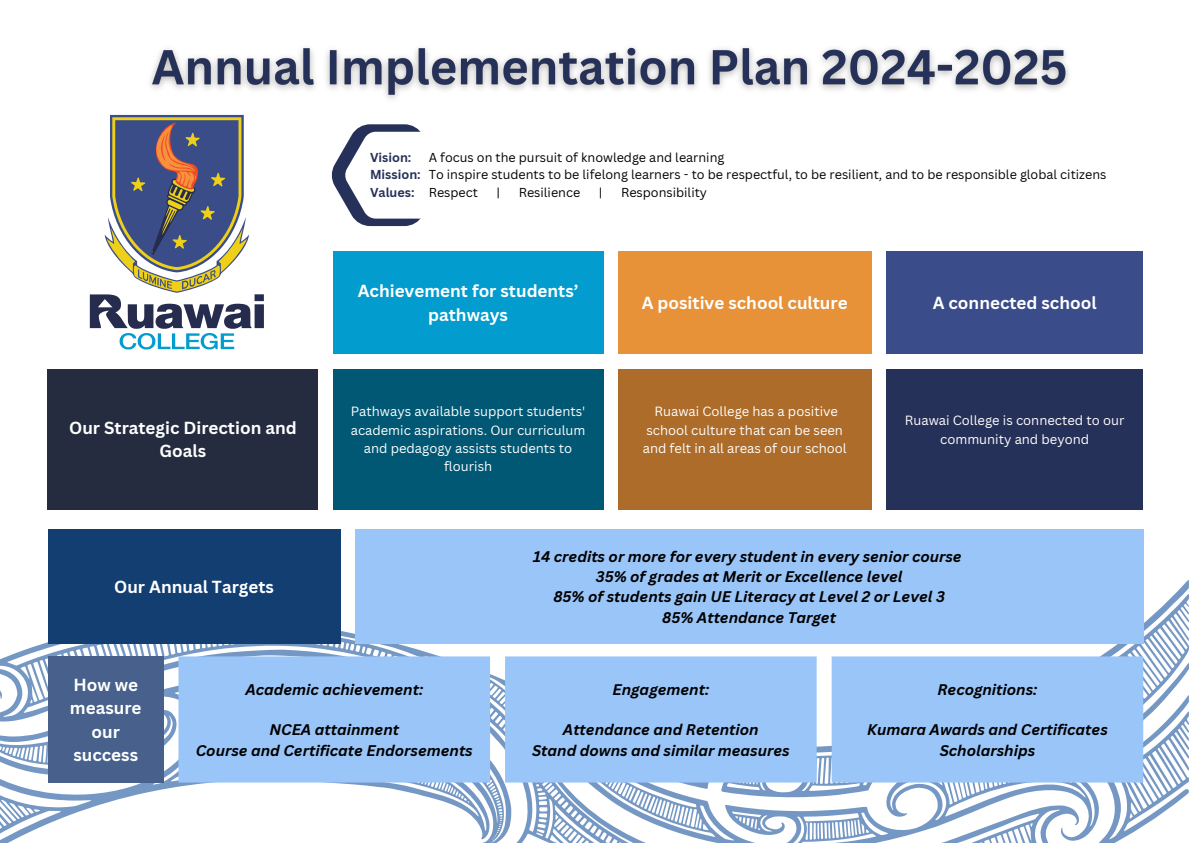
<style>
.page{position:relative;width:1191px;height:843px;background:#fff}
.page>*{position:absolute;margin:0;border:0;box-sizing:border-box;transform-origin:0 0}
.t1{font:700 17px/23.3px "Canva Sans";color:#fff;text-align:center}
.t2{font:italic 700 15px "Canva Sans";color:#000}
.t3{font:13px/18px "Canva Sans";color:#fff;text-align:center}
.t4{font:12.6px/17.5px "Canva Sans";color:#000}
.t5{font:700 12.6px/17.5px "Canva Sans";color:#263159}
</style>
<div class="page">
<svg style="left:0;top:618px;width:1189px;height:224px"></svg>
<svg style="left:573px;top:579px;width:615px;height:218px"></svg>
<svg style="left:0;top:675px;width:511px;height:167px"></svg>
<svg style="left:552px;top:782px;width:547px;height:60px"></svg>
<svg style="left:90px;top:115px;width:174px;height:234px"></svg>
<img style="left:150px;top:47px;width:919px;height:53px">
<svg style="left:331px;top:124px;width:90px;height:102px"></svg>
<div style="left:333px;top:251px;width:270px;height:103px;background:#029cce"></div>
<div style="left:618px;top:251px;width:253px;height:103px;background:#e79138"></div>
<div style="left:886px;top:251px;width:256px;height:103px;background:#3a4c8a"></div>
<div style="left:48px;top:369px;width:270px;height:140px;background:#262c40"></div>
<div style="left:333px;top:369px;width:270px;height:140px;background:#005874"></div>
<div style="left:618px;top:369px;width:253px;height:140px;background:#ad6c2a"></div>
<div style="left:886px;top:369px;width:256px;height:140px;background:#263159"></div>
<div style="left:48px;top:529px;width:292px;height:114px;background:#123e72"></div>
<div style="left:355px;top:529px;width:788px;height:114px;background:#99c5f8"></div>
<div style="left:48px;top:656px;width:115px;height:126px;background:#47618c"></div>
<div style="left:178px;top:656px;width:965px;height:126px;background:#99c5f8"></div>
<p class="t5" style="left:370px;top:148px;width:52px">Vision:<br>Mission:<br>Values:</p>
<p class="t4" style="left:428px;top:148px;width:679px">A focus on the pursuit of knowledge and learning<br>To inspire students to be lifelong learners - to be respectful, to be resilient, and to be responsible global citizens<br>Respect</p>
<p class="t4" style="left:496px;top:183px;width:5px">|</p>
<p class="t4" style="left:518px;top:183px;width:63px">Resilience</p>
<p class="t4" style="left:598px;top:183px;width:5px">|</p>
<p class="t4" style="left:621px;top:183px;width:87px">Responsibility</p>
<p class="t1" style="left:69px;top:415px;width:229px">Our Strategic Direction and<br>Goals</p>
<p class="t1" style="left:114px;top:575px;width:161px">Our Annual Targets</p>
<p class="t1" style="left:358px;top:279px;width:222px">Achievement for students’ pathways</p>
<p class="t1" style="left:641px;top:291px;width:207px">A positive school culture</p>
<p class="t1" style="left:932px;top:291px;width:165px">A connected school</p>
<p class="t3" style="left:351px;top:402px;width:236px">Pathways available support students' academic aspirations. Our curriculum and pedagogy assists students to flourish</p>
<p class="t3" style="left:642px;top:402px;width:205px">Ruawai College has a positive school culture that can be seen and felt in all areas of our school</p>
<p class="t3" style="left:904px;top:411px;width:221px">Ruawai College is connected to our community and beyond</p>
<p class="t2" style="left:533px;top:545px;width:430px">14 credits or more for every student in every senior course</p>
<p class="t2" style="left:595px;top:566px;width:308px">35% of grades at Merit or Excellence level</p>
<p class="t2" style="left:553px;top:586px;width:393px">85% of students gain UE Literacy at Level 2 or Level 3</p>
<p class="t2" style="left:662px;top:606px;width:175px">85% Attendance Target</p>
<p class="t1" style="left:70px;top:672px;width:73px">How we measure our success</p>
<p class="t2" style="left:245px;top:678px;width:179px">Academic achievement:</p>
<p class="t2" style="left:269px;top:719px;width:131px">NCEA attainment</p>
<p class="t2" style="left:196px;top:739px;width:278px">Course and Certificate Endorsements</p>
<p class="t2" style="left:612px;top:678px;width:98px">Engagement:</p>
<p class="t2" style="left:563px;top:719px;width:197px">Attendance and Retention</p>
<p class="t2" style="left:532px;top:739px;width:259px">Stand downs and similar measures</p>
<p class="t2" style="left:937px;top:678px;width:101px">Recognitions:</p>
<p class="t2" style="left:867px;top:719px;width:242px">Kumara Awards and Certificates</p>
<p class="t2" style="left:939px;top:739px;width:97px">Scholarships</p>
</div>
